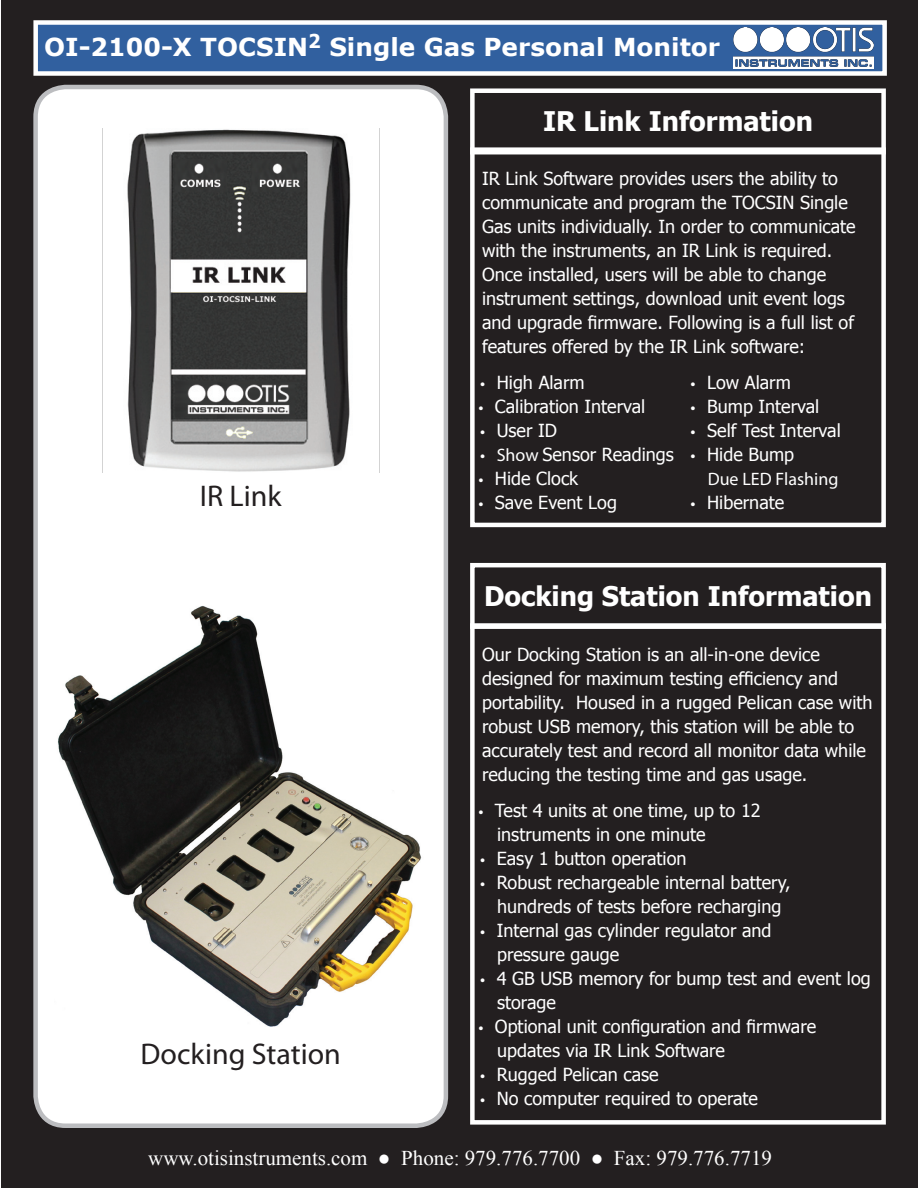
<style>
.page{position:relative;width:918px;height:1188px;background:#fff}
.page>*{position:absolute;margin:0;border:0;box-sizing:border-box;transform-origin:0 0}
.t1{font:30px "Myriad Pro";color:#231f20}
.t2{font:700 27px "Tahoma";color:#fff}
.Head_3{font:700 24.75px "Verdana";color:#fff}
.t3{font:21px "Times New Roman";color:#fff}
.t4{font:18px/24px "Tahoma";color:#fff}
.t5{font:18px "Myriad Pro";color:#fff}
.s1{font-family:"Myriad Pro"}
</style>
<div class="page">
<div style="left:1px;top:0;width:917px;height:1188px;background:#231f20"></div>
<div style="left:33px;top:20px;width:854px;height:56px;background:#31609f;border:4px solid #fff"></div>
<div style="left:470px;top:147px;width:416px;height:380px;border:4px solid #fff"></div>
<div style="left:470px;top:88px;width:416px;height:66px;border:4px solid #fff"></div>
<div style="left:36px;top:87px;width:410px;height:1039px;background:#fff;border-radius:30px"></div>
<div style="left:33px;top:85px;width:415px;height:1043px;border:4px solid #bcbdc0;border-radius:30px"></div>
<img style="left:733px;top:28px;width:141px;height:40px">
<img style="left:102px;top:128px;width:278px;height:344px">
<img style="left:58px;top:606px;width:364px;height:420px">
<div style="left:470px;top:623px;width:416px;height:502px;border:4px solid #fff"></div>
<div style="left:470px;top:563px;width:416px;height:66px;border:4px solid #fff"></div>
<p class="Head_3" style="left:44px;top:29px;width:678px">OI-2100-X TOCSIN<sup>2</sup> Single Gas Personal Monitor</p>
<p class="t1" style="left:200px;top:478px;width:83px">IR Link</p>
<p class="t1" style="left:141px;top:1036px;width:202px">Docking Station</p>
<p class="t2" style="left:543px;top:103px;width:271px">IR Link Information</p>
<p class="t4" style="left:482px;top:166px;width:375px">IR Link Software provides users the ability to communicate and program the TOCSIN Single Gas units individually. In order to communicate with the instruments, an IR Link is required.<br>Once installed, users will be able to change instrument settings, download unit event logs and upgrade firmware. Following is a full list of features offered by the IR Link software:</p>
<p class="t4" style="left:480px;top:370px;width:106px"><span class="s1">•</span> High Alarm</p>
<p class="t4" style="left:691px;top:370px;width:102px"><span class="s1">•</span> Low Alarm</p>
<p class="t4" style="left:478px;top:394px;width:169px"><span class="s1">•</span> Calibration Interval</p>
<p class="t4" style="left:691px;top:394px;width:130px"><span class="s1">•</span> Bump Interval</p>
<p class="t4" style="left:480px;top:418px;width:78px"><span class="s1">•</span> User ID</p>
<p class="t4" style="left:691px;top:418px;width:152px"><span class="s1">•</span> Self Test Interval</p>
<p class="t4" style="left:480px;top:442px;width:316px"><span class="s1">• Show</span> Sensor Readings <span class="s1">•</span> Hide Bump</p>
<p class="t4" style="left:478px;top:466px;width:101px"><span class="s1">•</span> Hide Clock</p>
<p class="t5" style="left:708px;top:468px;width:132px">Due LED Flashing</p>
<p class="t4" style="left:478px;top:490px;width:140px"><span class="s1">•</span> Save Event Log</p>
<p class="t4" style="left:691px;top:490px;width:95px"><span class="s1">•</span> Hibernate</p>
<p class="t2" style="left:484px;top:577px;width:389px">Docking Station Information</p>
<p class="t4" style="left:482px;top:641px;width:392px">Our Docking Station is an all-in-one device designed for maximum testing efficiency and portability. Housed in a rugged Pelican case with robust USB memory, this station will be able to accurately test and record all monitor data while reducing the testing time and gas usage.</p>
<p class="t4" style="left:478px;top:797px;width:284px"><span class="s1">•</span> Test 4 units at one time, up to 12</p>
<p class="t4" style="left:497px;top:821px;width:210px">instruments in one minute</p>
<p class="t4" style="left:480px;top:845px;width:208px"><span class="s1">•</span> Easy 1 button operation</p>
<p class="t4" style="left:480px;top:869px;width:312px"><span class="s1">•</span> Robust rechargeable internal battery,</p>
<p class="t4" style="left:497px;top:893px;width:286px">hundreds of tests before recharging</p>
<p class="t4" style="left:480px;top:917px;width:293px"><span class="s1">•</span> Internal gas cylinder regulator and</p>
<p class="t4" style="left:497px;top:941px;width:124px">pressure gauge</p>
<p class="t4" style="left:480px;top:965px;width:392px"><span class="s1">•</span> 4 GB USB memory for bump test and event log</p>
<p class="t4" style="left:497px;top:989px;width:60px">storage</p>
<p class="t4" style="left:478px;top:1013px;width:339px"><span class="s1">•</span> Optional unit configuration and firmware</p>
<p class="t4" style="left:497px;top:1037px;width:229px">updates via IR Link Software</p>
<p class="t4" style="left:480px;top:1061px;width:180px"><span class="s1">•</span> Rugged Pelican case</p>
<p class="t4" style="left:480px;top:1085px;width:279px"><span class="s1">•</span> No computer required to operate</p>
<p class="t3" style="left:148px;top:1144px;width:625px">www.otisinstruments.com ● Phone: 979.776.7700 ● Fax: 979.776.7719</p>
</div>
